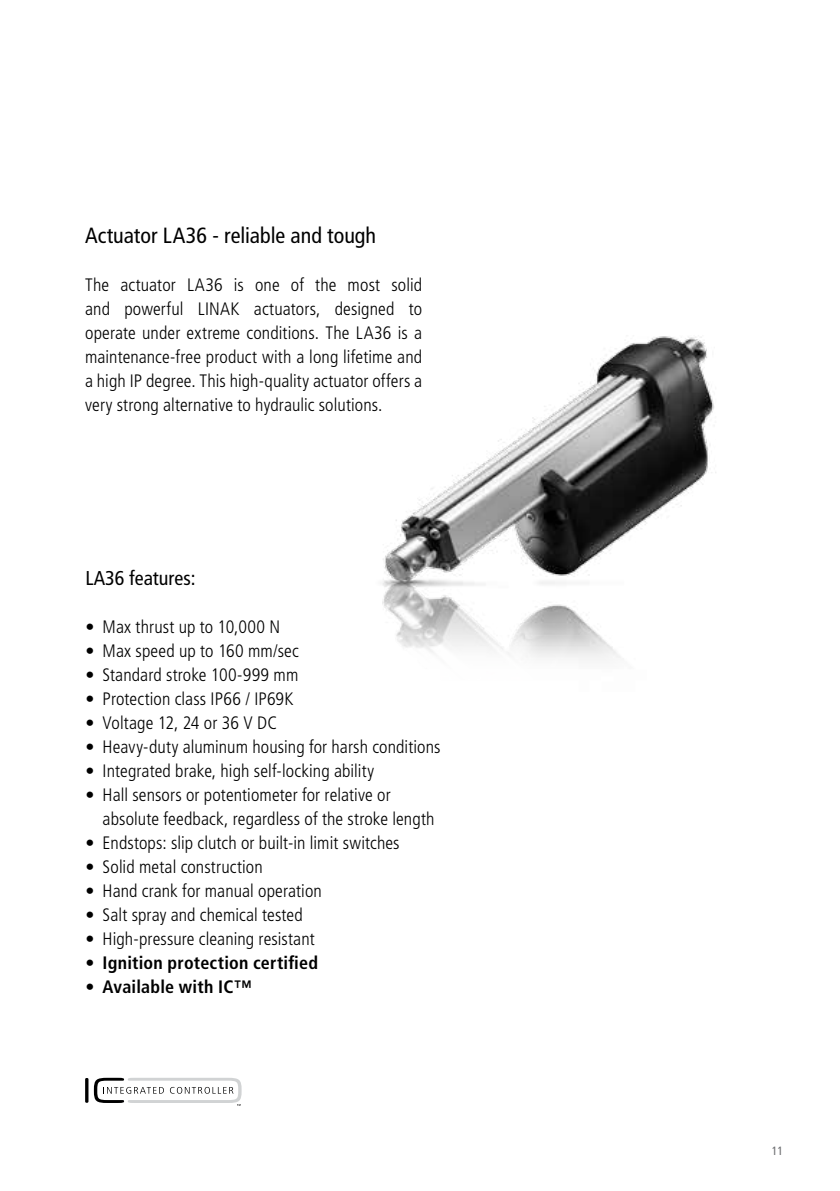
<style>
.page{position:relative;width:840px;height:1191px;background:#fff}
.page>*{position:absolute;margin:0;border:0;box-sizing:border-box;transform-origin:0 0}
.t1{font:condensed 22px "Frutiger LT Pro";color:#000}
.t2{font:condensed 20px "Frutiger LT Pro";color:#000}
.t3{font:300 condensed 18px/24px "Frutiger LT Pro";letter-spacing:.005em;color:#000}
.t4{font:700 condensed 18px "Frutiger LT Pro";letter-spacing:.01em;color:#000}
.t5{font:condensed 12px "Frutiger LT Pro";color:#6d6e71}
</style>
<div class="page">
<svg style="left:85px;top:1077px;width:156px;height:29px"></svg>
<img style="left:382px;top:336px;width:334px;height:324px">
<p class="t1" style="left:85px;top:223px;width:292px">Actuator LA36 - reliable and tough</p>
<p class="t3" style="left:85px;top:273px;width:338px;text-align:justify">The actuator LA36 is one of the most solid and powerful LINAK actuators, designed to operate under extreme conditions. The LA36 is a maintenance-free product with a long lifetime and a high IP degree. This high-quality actuator offers a very strong alternative to hydraulic solutions.</p>
<p class="t2" style="left:85px;top:566px;width:111px">LA36 features:</p>
<p class="t3" style="left:85px;top:615px;width:196px">• Max thrust up to 10,000 N</p>
<p class="t3" style="left:85px;top:639px;width:215px">• Max speed up to 160 mm/sec</p>
<p class="t3" style="left:85px;top:663px;width:214px">• Standard stroke 100-999 mm</p>
<p class="t3" style="left:85px;top:687px;width:209px">• Protection class IP66 / IP69K</p>
<p class="t3" style="left:85px;top:711px;width:193px">• Voltage 12, 24 or 36 V DC</p>
<p class="t3" style="left:85px;top:735px;width:356px">• Heavy-duty aluminum housing for harsh conditions</p>
<p class="t3" style="left:85px;top:759px;width:290px">• Integrated brake, high self-locking ability</p>
<p class="t3" style="left:102px;top:783px;width:333px;text-indent:-17px">• Hall sensors or potentiometer for relative or absolute feedback, regardless of the stroke length</p>
<p class="t3" style="left:85px;top:831px;width:315px">• Endstops: slip clutch or built-in limit switches</p>
<p class="t3" style="left:85px;top:855px;width:178px">• Solid metal construction</p>
<p class="t3" style="left:85px;top:879px;width:238px">• Hand crank for manual operation</p>
<p class="t3" style="left:85px;top:903px;width:219px">• Salt spray and chemical tested</p>
<p class="t3" style="left:85px;top:927px;width:230px">• High-pressure cleaning resistant</p>
<p class="t4" style="left:85px;top:952px;width:234px">• Ignition protection certified</p>
<p class="t4" style="left:85px;top:976px;width:167px">• Available with IC™</p>
<p class="t5" style="left:771px;top:1143px;width:13px">11</p>
</div>
